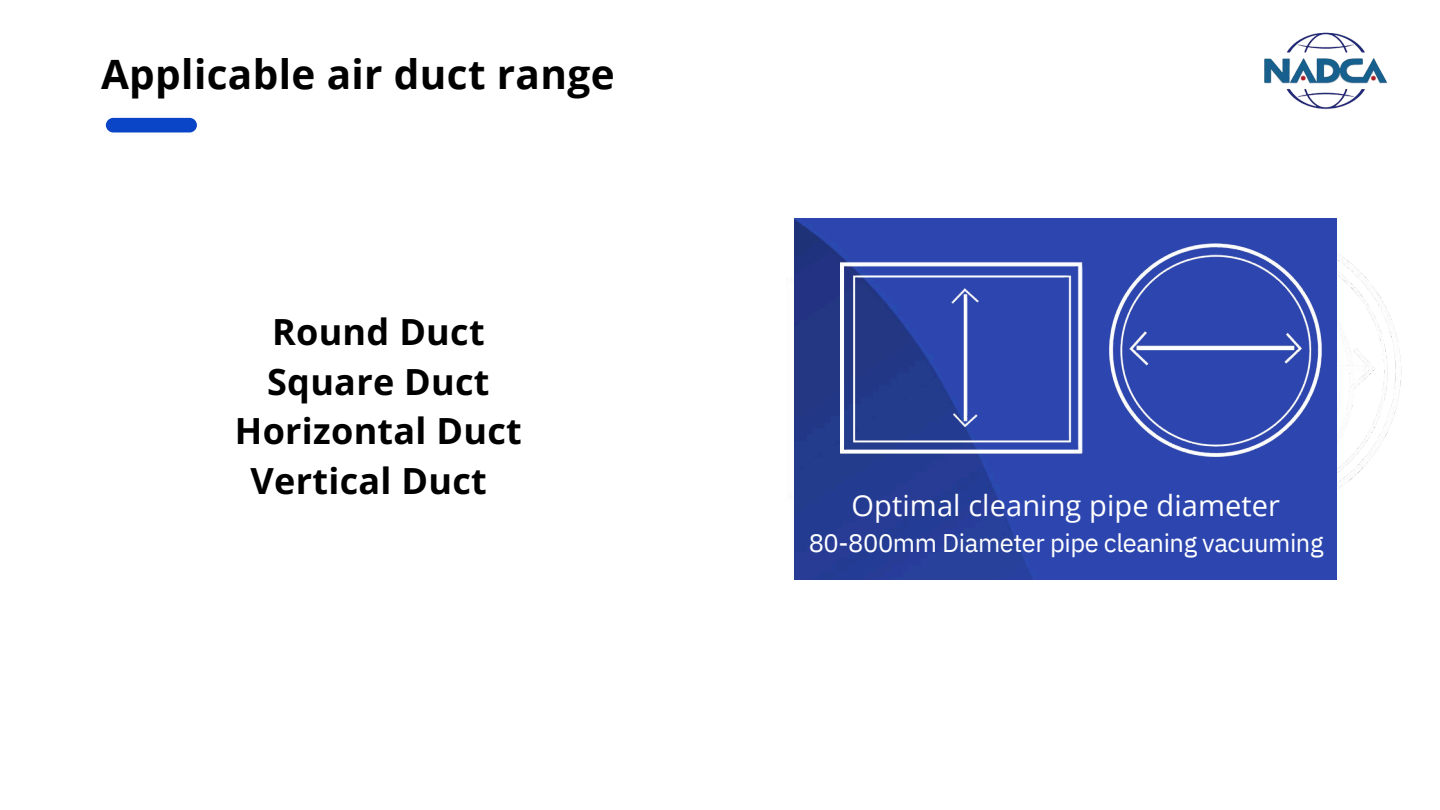
<style>
.page{position:relative;width:1440px;height:810px;background:#fff}
.page>*{position:absolute;margin:0;border:0;box-sizing:border-box;transform-origin:0 0}
.t1{font:700 40.5px "Open Sans";letter-spacing:.01em;color:#000}
.t2{font:700 36px/49.5px "Open Sans";letter-spacing:.01em;color:#000;text-align:center}
.t3{font:28.95px "Open Sans";letter-spacing:.005em;color:#fff}
.t4{font:25.5px "IBM Plex Sans";letter-spacing:-.015em;color:#fff}
</style>
<div class="page">
<img style="left:1264px;top:32px;width:123px;height:78px">
<img style="left:1337px;top:253px;width:65px;height:236px">
<img style="left:795px;top:218px;width:542px;height:361px">
<div style="left:106px;top:118px;width:91px;height:14px;background:#0a45c7;border-radius:7px"></div>
<img style="left:1094px;top:235px;width:243px;height:231px">
<img style="left:825px;top:251px;width:269px;height:215px">
<p class="t1" style="left:101px;top:46px;width:515px">Applicable air duct range</p>
<p class="t2" style="left:235px;top:306px;width:289px">Round Duct<br>Square Duct<br>Horizontal Duct<br>Vertical Duct</p>
<p class="t3" style="left:852px;top:485px;width:430px">Optimal cleaning pipe diameter</p>
<p class="t4" style="left:809px;top:526px;width:516px">80-800mm Diameter pipe cleaning vacuuming</p>
</div>
